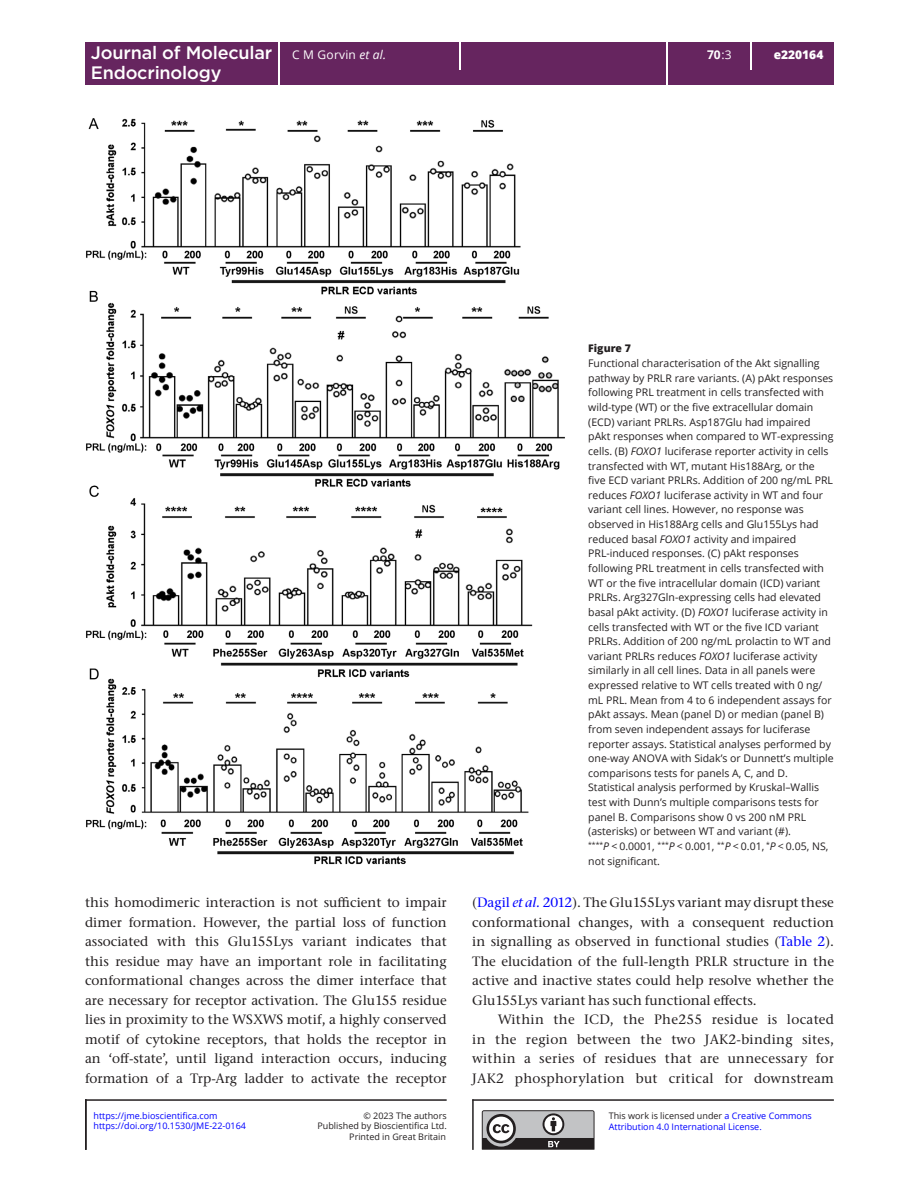
<style>
.page{position:relative;width:919px;height:1187px;background:#fff}
.page>*{position:absolute;margin:0;border:0;box-sizing:border-box;transform-origin:0 0}
.t1{font:500 18px "Gotham";letter-spacing:-.01em;color:#fff}
.TXI{font:500 13.5px/19.5px "Stone Serif ITC Pro";color:#231f20;text-align:justify}
.t2{font:800 12px "Open Sans";color:#fff}
.t3{font:700 12px "Open Sans";color:#fff}
.FC{font:10.5px/14.5px "Open Sans";color:#231f20}
.FC-2{font:800 10.5px "Open Sans";color:#231f20}
.t4{font:9px/10.8px "Open Sans";color:#00f}
.t5{font:9px/10.5px "Open Sans";color:#231f20;text-align:right}
.s1{font-family:"Open Sans";font-weight:400;font-size:12px}
.s2{font-family:"Open Sans";font-weight:400;font-style:italic;font-size:12px}
.s3{font-weight:400}
.s4{font-style:italic}
.s5{color:#00f}
.s6{font-style:italic;color:#00f}
.s7{color:#231f20}
</style>
<div class="page">
<div style="left:85px;top:42px;width:748px;height:43px;background:#66255f"></div>
<hr style="left:278px;top:42px;width:1px;height:43px;background:#fff">
<hr style="left:666px;top:42px;width:1px;height:43px;background:#fff">
<svg style="left:459px;top:42px;width:1px;height:27px"></svg>
<svg style="left:750px;top:42px;width:1px;height:27px"></svg>
<img style="left:86px;top:118px;width:479px;height:746px">
<svg style="left:481px;top:1110px;width:113px;height:39px;background:#8f8e8f"></svg>
<hr style="left:85px;top:1099px;width:361px;height:1px;background:#231f20">
<hr style="left:85px;top:1099px;width:2px;height:50px;background:#231f20">
<hr style="left:472px;top:1099px;width:1px;height:50px;background:#231f20">
<hr style="left:472px;top:1099px;width:361px;height:1px;background:#231f20">
<h1 class="t1" style="left:91px;top:41px;width:297px">Journal of Molecular <span class="s1">C M Gorvin</span> <span class="s2">et al.</span></h1>
<p class="t3" style="left:707px;top:47px;width:26px">70<span class="s3">:3</span></p>
<p class="t2" style="left:773px;top:46px;width:51px">e220164</p>
<h1 class="t1" style="left:91px;top:61px;width:132px">Endocrinology</h1>
<p class="FC-2" style="left:588px;top:340px;width:44px">Figure 7</p>
<p class="FC" style="left:588px;top:356px;width:247px">Functional characterisation of the Akt signalling pathway by PRLR rare variants. (A) pAkt responses following PRL treatment in cells transfected with wild-type (WT) or the five extracellular domain (ECD) variant PRLRs. Asp187Glu had impaired pAkt responses when compared to WT-expressing cells. (B) <span class="s4">FOXO1</span> luciferase reporter activity in cells transfected with WT, mutant His188Arg, or the five ECD variant PRLRs. Addition of 200 ng/mL PRL reduces <span class="s4">FOXO1</span> luciferase activity in WT and four variant cell lines. However, no response was observed in His188Arg cells and Glu155Lys had reduced basal <span class="s4">FOXO1</span> activity and impaired PRL-induced responses. (C) pAkt responses following PRL treatment in cells transfected with WT or the five intracellular domain (ICD) variant PRLRs. Arg327Gln-expressing cells had elevated basal pAkt activity. (D) <span class="s4">FOXO1</span> luciferase activity in cells transfected with WT or the five ICD variant PRLRs. Addition of 200 ng/mL prolactin to WT and variant PRLRs reduces <span class="s4">FOXO1</span> luciferase activity similarly in all cell lines. Data in all panels were expressed relative to WT cells treated with 0 ng/ mL PRL. Mean from 4 to 6 independent assays for pAkt assays. Mean (panel D) or median (panel B) from seven independent assays for luciferase reporter assays. Statistical analyses performed by one-way ANOVA with Sidak’s or Dunnett’s multiple comparisons tests for panels A, C, and D.<br>Statistical analysis performed by Kruskal–Wallis test with Dunn’s multiple comparisons tests for panel B. Comparisons show 0 vs 200 nM PRL (asterisks) or between WT and variant (#).<br><sup>****</sup><span class="s4">P</span> &lt; 0.0001, <sup>***</sup><span class="s4">P</span> &lt; 0.001, <sup>**</sup><span class="s4">P</span> &lt; 0.01, <sup>*</sup><span class="s4">P</span> &lt; 0.05, NS, not significant.</p>
<p class="TXI" style="left:85px;top:892px;width:363px">this homodimeric interaction is not sufficient to impair dimer formation. However, the partial loss of function associated with this Glu155Lys variant indicates that this residue may have an important role in facilitating conformational changes across the dimer interface that are necessary for receptor activation. The Glu155 residue lies in proximity to the WSXWS motif, a highly conserved motif of cytokine receptors, that holds the receptor in an ‘off-state’, until ligand interaction occurs, inducing formation of a Trp-Arg ladder to activate the receptor</p>
<p class="TXI" style="left:472px;top:892px;width:363px">(<span class="s5">Dagil</span> <span class="s6">et al.</span> <span class="s5">2012</span>). The Glu155Lys variant may disrupt these conformational changes, with a consequent reduction in signalling as observed in functional studies (<span class="s5">Table 2</span>).<br>The elucidation of the full-length PRLR structure in the active and inactive states could help resolve whether the Glu155Lys variant has such functional effects.</p>
<p class="TXI" style="left:472px;top:1009px;width:363px;text-indent:26px">Within the ICD, the Phe255 residue is located in the region between the two JAK2-binding sites, within a series of residues that are unnecessary for JAK2 phosphorylation but critical for downstream</p>
<p class="t4" style="left:93px;top:1109px;width:125px">https://jme.bioscientifica.com</p>
<p class="t5" style="left:317px;top:1109px;width:131px">© 2023 The authors<br>Published by Bioscientifica Ltd.<br>Printed in Great Britain</p>
<p class="t4" style="left:608px;top:1109px;width:204px"><span class="s7">This work is licensed under</span> a Creative Commons<br>Attribution 4.0 International License.</p>
<p class="t4" style="left:93px;top:1120px;width:154px">https://doi.org/10.1530/JME-22-0164</p>
</div>
